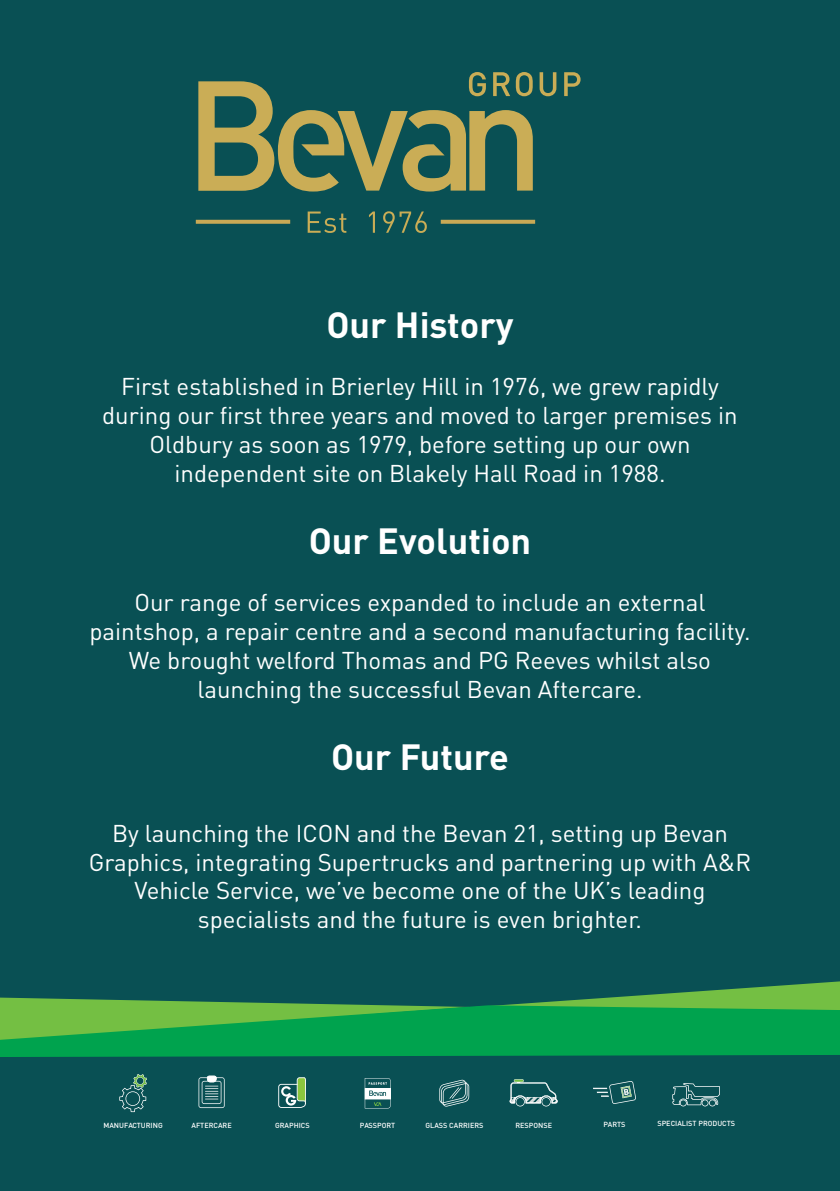
<style>
.page{position:relative;width:840px;height:1191px;background:#fff}
.page>*{position:absolute;margin:0;border:0;box-sizing:border-box;transform-origin:0 0}
.t1{font:700 36px "DIN";color:#fff}
.t2{font:24px/28.8px "DIN";color:#fff;text-align:center}
.t3{font:500 7.2px "DIN";color:#fff}
</style>
<div class="page">
<div style="left:0;top:0;width:839px;height:1191px;background:#095054"></div>
<svg style="left:0;top:981px;width:839px;height:131px"></svg>
<svg style="left:307px;top:211px;width:39px;height:22px"></svg>
<svg style="left:369px;top:211px;width:6px;height:22px"></svg>
<svg style="left:383px;top:211px;width:43px;height:22px"></svg>
<svg style="left:440px;top:220px;width:95px;height:4px"></svg>
<svg style="left:196px;top:220px;width:94px;height:4px"></svg>
<svg style="left:539px;top:72px;width:17px;height:24px"></svg>
<svg style="left:564px;top:72px;width:16px;height:24px"></svg>
<svg style="left:198px;top:72px;width:334px;height:119px"></svg>
<h1 class="t1" style="left:326px;top:301px;width:189px">Our History</h1>
<p class="t2" style="left:102px;top:372px;width:636px">First established in Brierley Hill in 1976, we grew rapidly during our first three years and moved to larger premises in Oldbury as soon as 1979, before setting up our own independent site on Blakely Hall Road in 1988.</p>
<h1 class="t1" style="left:308px;top:517px;width:224px">Our Evolution</h1>
<p class="t2" style="left:89px;top:588px;width:662px">Our range of services expanded to include an external paintshop, a repair centre and a second manufacturing facility.<br>We brought welford Thomas and PG Reeves whilst also launching the successful Bevan Aftercare.</p>
<h1 class="t1" style="left:331px;top:733px;width:179px">Our Future</h1>
<p class="t2" style="left:89px;top:818px;width:663px">By launching the ICON and the Bevan 21, setting up Bevan Graphics, integrating Supertrucks and partnering up with A&amp;R Vehicle Service, we’ve become one of the UK’s leading specialists and the future is even brighter.</p>
<p class="t3" style="left:103px;top:1120px;width:61px">MANUFACTURING</p>
<p class="t3" style="left:191px;top:1120px;width:42px">AFTERCARE</p>
<p class="t3" style="left:275px;top:1120px;width:36px">GRAPHICS</p>
<p class="t3" style="left:359px;top:1120px;width:37px">PASSPORT</p>
<p class="t3" style="left:425px;top:1120px;width:60px">GLASS CARRIERS</p>
<p class="t3" style="left:515px;top:1120px;width:38px">RESPONSE</p>
<p class="t3" style="left:603px;top:1120px;width:23px">PARTS</p>
<p class="t3" style="left:657px;top:1119px;width:79px">SPECIALIST PRODUCTS</p>
</div>
